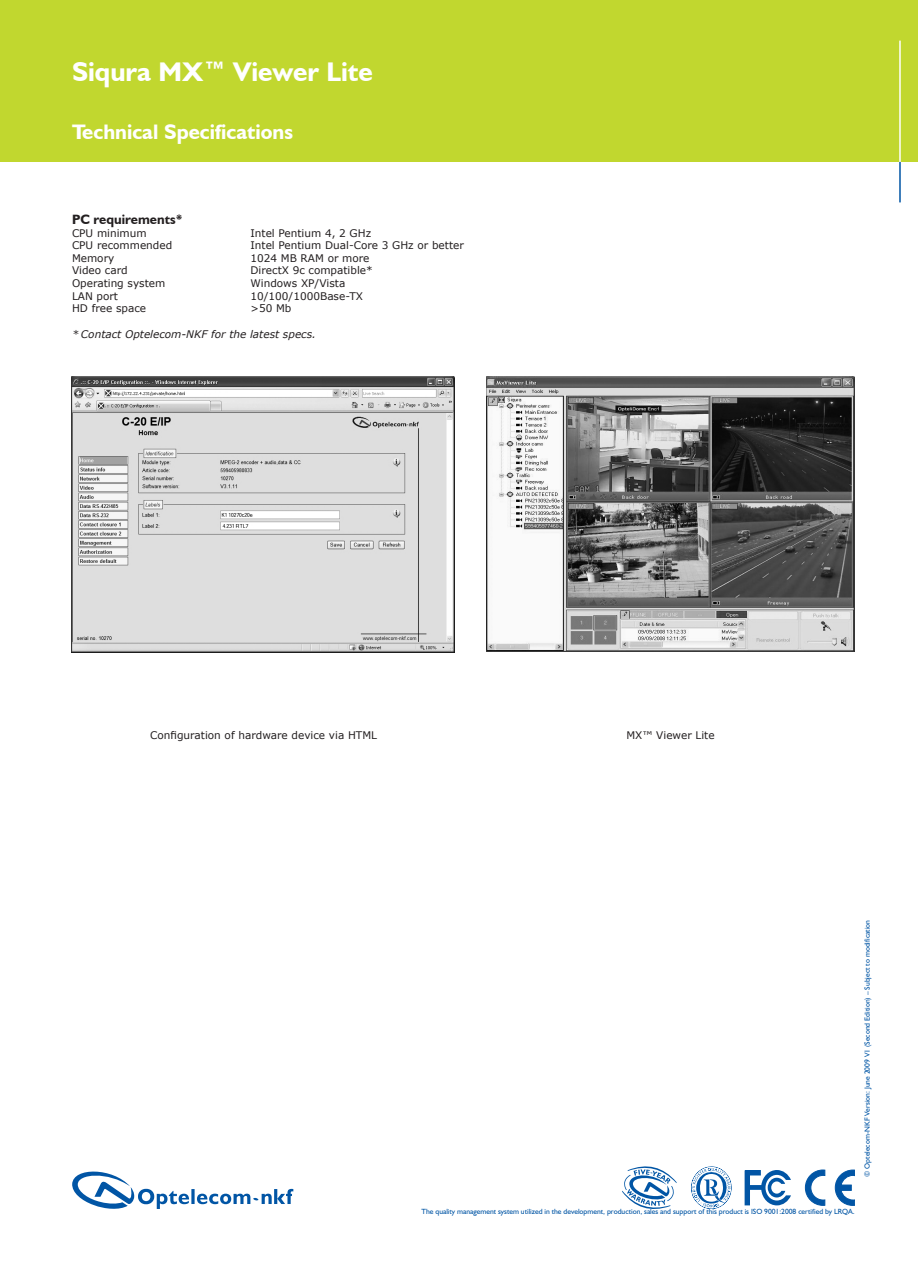
<style>
.page{position:relative;width:918px;height:1263px;background:#fff}
.page>*{position:absolute;margin:0;border:0;box-sizing:border-box;transform-origin:0 0}
.t1{font:700 27px "Humanist 521 BT";color:#fff}
.Paragraph_Style_1{font:700 21px "Humanist 521 BT";color:#fff}
.t2{font:700 13.5px "Humanist 521 BT";color:#231f20}
.Paragraph_Style_1-2{font:10.5px "Verdana";color:#231f20}
.t3{font:italic 10.5px "Verdana";color:#231f20}
.t4{font:7.5px "Humanist 521 BT";color:#0155a5}
</style>
<div class="page">
<div style="left:0;top:0;width:918px;height:162px;background:#c1d72f"></div>
<svg style="left:835px;top:1170px;width:20px;height:35px"></svg>
<svg style="left:805px;top:1170px;width:20px;height:35px"></svg>
<svg style="left:745px;top:1170px;width:46px;height:35px"></svg>
<hr style="left:899px;top:162px;width:2px;height:40px;background:#0155a5">
<hr style="left:899px;top:41px;width:2px;height:121px;background:#fff">
<svg style="left:691px;top:1166px;width:41px;height:43px"></svg>
<svg style="left:622px;top:1166px;width:55px;height:43px"></svg>
<svg style="left:72px;top:1171px;width:221px;height:38px"></svg>
<img style="left:72px;top:377px;width:382px;height:275px">
<img style="left:486px;top:377px;width:369px;height:274px">
<p class="t1" style="left:72px;top:55px;width:302px">Siqura MX™ Viewer Lite</p>
<p class="Paragraph_Style_1" style="left:72px;top:119px;width:223px">Technical Specifications</p>
<p class="t2" style="left:72px;top:211px;width:112px">PC requirements*</p>
<p class="Paragraph_Style_1-2" style="left:72px;top:226px;width:76px">CPU minimum</p>
<p class="Paragraph_Style_1-2" style="left:72px;top:239px;width:102px">CPU recommended</p>
<p class="Paragraph_Style_1-2" style="left:72px;top:251px;width:44px">Memory</p>
<p class="Paragraph_Style_1-2" style="left:72px;top:264px;width:57px">Video card</p>
<p class="Paragraph_Style_1-2" style="left:72px;top:276px;width:95px">Operating system</p>
<p class="Paragraph_Style_1-2" style="left:72px;top:289px;width:48px">LAN port</p>
<p class="Paragraph_Style_1-2" style="left:72px;top:302px;width:76px">HD free space</p>
<p class="Paragraph_Style_1-2" style="left:250px;top:226px;width:122px">Intel Pentium 4, 2 GHz</p>
<p class="Paragraph_Style_1-2" style="left:250px;top:239px;width:215px">Intel Pentium Dual-Core 3 GHz or better</p>
<p class="Paragraph_Style_1-2" style="left:250px;top:251px;width:121px">1024 MB RAM or more</p>
<p class="Paragraph_Style_1-2" style="left:250px;top:264px;width:124px">DirectX 9c compatible*</p>
<p class="Paragraph_Style_1-2" style="left:250px;top:276px;width:96px">Windows XP/Vista</p>
<p class="Paragraph_Style_1-2" style="left:250px;top:289px;width:114px">10/100/1000Base-TX</p>
<p class="Paragraph_Style_1-2" style="left:250px;top:302px;width:43px">&gt;50 Mb</p>
<p class="t3" style="left:72px;top:328px;width:246px">* Contact Optelecom-NKF for the latest specs.</p>
<p class="Paragraph_Style_1-2" style="left:150px;top:728px;width:228px">Configuration of hardware device via HTML</p>
<p class="Paragraph_Style_1-2" style="left:626px;top:728px;width:90px">MX™ Viewer Lite</p>
<p class="t4" style="left:863px;top:1177px;width:258px;rotate:-90deg">© Optelecom-NKF Version: June 2009 V1 (Second Edition) – Subject to modification</p>
<p class="t4" style="left:422px;top:1207px;width:435px">The quality management system utilized in the development, production, sales and support of this product is ISO 9001:2008 certified by LRQA.</p>
</div>
